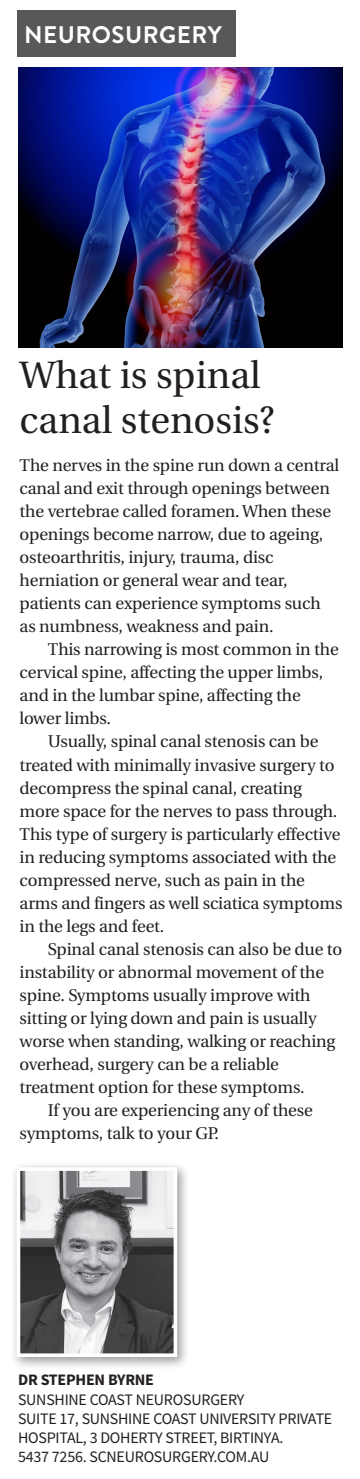
<style>
.page{position:relative;width:360px;height:1479px;background:#fff}
.page>*{position:absolute;margin:0;border:0;box-sizing:border-box;transform-origin:0 0}
.Half_page_headline{font:38px/45.6px "Utopia";color:#231f20}
.t1{font:700 24px "Brandon Grotesque";letter-spacing:.02em;color:#fff}
.Body_copy{font:17px/23px "Utopia";letter-spacing:-.01em;color:#231f20}
.BOX_Text{font:16px/19.2px "Source Sans Pro";letter-spacing:-.015em;color:#231f20}
.s1{font-weight:700}
</style>
<div class="page">
<img style="left:18px;top:68px;width:325px;height:280px">
<div style="left:17px;top:10px;width:218px;height:46px;background:#57585a"></div>
<div style="left:11px;top:1161px;width:180px;height:208px;background:#231f20;opacity:.45"></div>
<img style="left:22px;top:1172px;width:150px;height:179px">
<div style="left:17px;top:1167px;width:160px;height:189px;border:4px solid #fff"></div>
<p class="t1" style="left:24px;top:18px;width:199px">NEUROSURGERY</p>
<p class="Half_page_headline" style="left:20px;top:353px;width:256px">What is spinal canal stenosis?</p>
<p class="Body_copy" style="left:20px;top:454px;width:321px">The nerves in the spine run down a central canal and exit through openings between the vertebrae called foramen. When these openings become narrow, due to ageing, osteoarthritis, injury, trauma, disc herniation or general wear and tear, patients can experience symptoms such as numbness, weakness and pain.</p>
<p class="Body_copy" style="left:20px;top:638px;width:321px;text-indent:28px">This narrowing is most common in the cervical spine, affecting the upper limbs, and in the lumbar spine, affecting the lower limbs.</p>
<p class="Body_copy" style="left:20px;top:730px;width:324px;text-indent:28px">Usually, spinal canal stenosis can be treated with minimally invasive surgery to decompress the spinal canal, creating more space for the nerves to pass through.<br>This type of surgery is particularly effective in reducing symptoms associated with the compressed nerve, such as pain in the arms and fingers as well sciatica symptoms in the legs and feet.</p>
<p class="Body_copy" style="left:20px;top:938px;width:324px;text-indent:28px">Spinal canal stenosis can also be due to instability or abnormal movement of the spine. Symptoms usually improve with sitting or lying down and pain is usually worse when standing, walking or reaching overhead, surgery can be a reliable treatment option for these symptoms.</p>
<p class="Body_copy" style="left:20px;top:1099px;width:295px;text-indent:28px">If you are experiencing any of these symptoms, talk to your GP.</p>
<p class="BOX_Text" style="left:18px;top:1370px;width:228px"><span class="s1">DR STEPHEN BYRNE<br></span>SUNSHINE COAST NEUROSURGERY</p>
<p class="BOX_Text" style="left:18px;top:1409px;width:316px">SUITE 17, SUNSHINE COAST UNIVERSITY PRIVATE<br>HOSPITAL, 3 DOHERTY STREET, BIRTINYA.<br>5437 7256. SCNEUROSURGERY.COM.AU</p>
</div>
